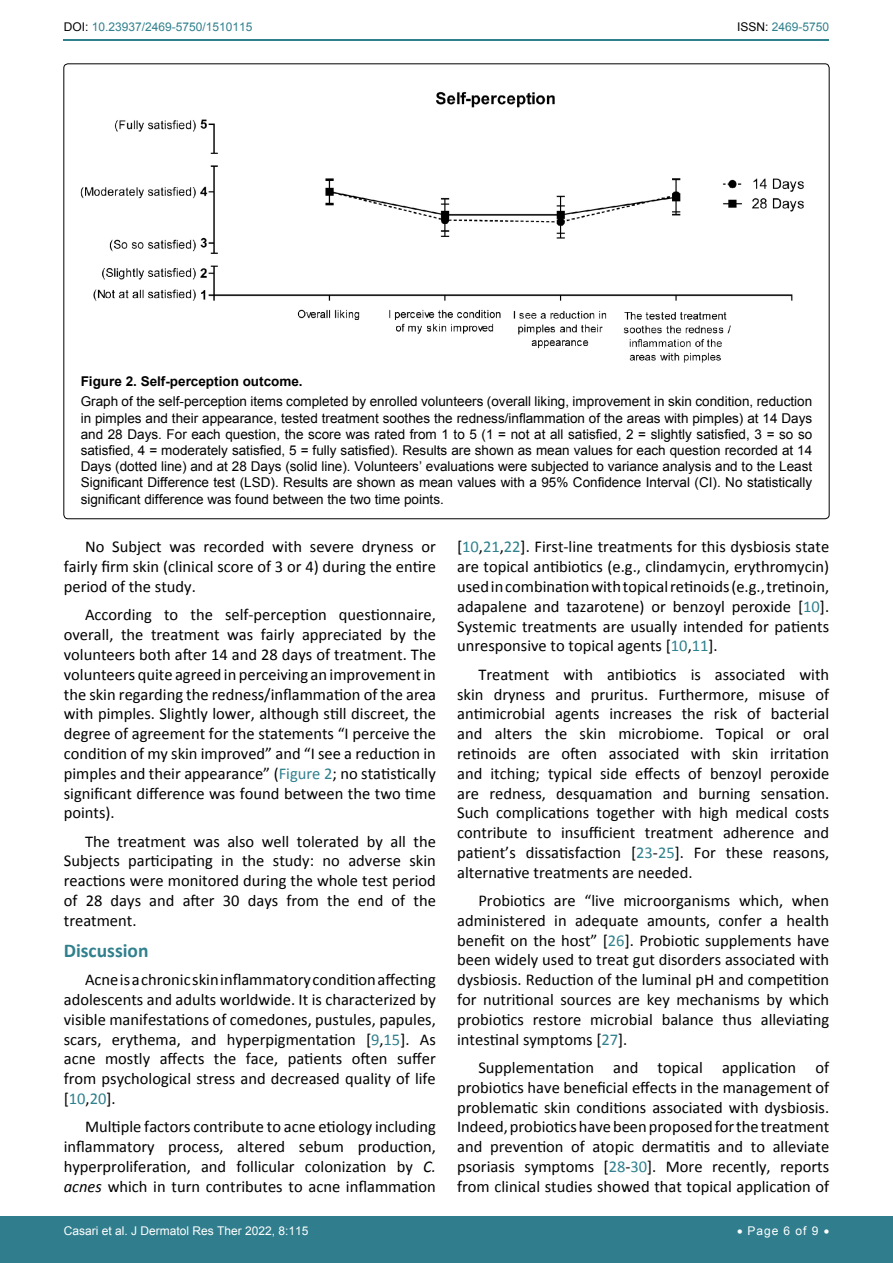
<style>
.page{position:relative;width:893px;height:1263px;background:#fff}
.page>*{position:absolute;margin:0;border:0;box-sizing:border-box;transform-origin:0 0}
.t1{font:700 19.5px "Calibri";color:#30808d}
.t2{font:16.5px/19.8px "Calibri";color:#000;text-align:justify}
.t3{font:13.5px/16.2px "Arial";color:#000;text-align:justify}
.t4{font:700 13.5px "Arial";color:#000}
.t5{font:12px "Arial";color:#fff}
.t6{font:12px "Arial";color:#30808d}
.s1{color:#000}
.s2{color:#30808d}
.s3{font-style:italic}
</style>
<div class="page">
<hr style="left:64px;top:40px;width:765px;height:1px;background:#30808d">
<div style="left:0;top:1217px;width:893px;height:46px;background:#307d8d"></div>
<img style="left:81px;top:91px;width:723px;height:272px">
<p class="t6" style="left:64px;top:19px;width:190px"><span class="s1">DOI:</span> 10.23937/2469-5750/1510115</p>
<p class="t6" style="left:737px;top:19px;width:94px"><span class="s1">ISSN:</span> 2469-5750</p>
<p class="t4" style="left:81px;top:372px;width:224px">Figure 2. Self-perception outcome.</p>
<p class="t3" style="left:81px;top:394px;width:733px">Graph of the self-perception items completed by enrolled volunteers (overall liking, improvement in skin condition, reduction in pimples and their appearance, tested treatment soothes the redness/inflammation of the areas with pimples) at 14 Days and 28 Days. For each question, the score was rated from 1 to 5 (1 = not at all satisfied, 2 = slightly satisfied, 3 = so so satisfied, 4 = moderately satisfied, 5 = fully satisfied). Results are shown as mean values for each question recorded at 14<br>Days (dotted line) and at 28 Days (solid line). Volunteers’ evaluations were subjected to variance analysis and to the Least Significant Difference test (LSD). Results are shown as mean values with a 95% Confidence Interval (CI). No statistically significant difference was found between the two time points.</p>
<p class="t2" style="left:64px;top:537px;width:374px;text-indent:21px">No Subject was recorded with severe dryness or fairly firm skin (clinical score of 3 or 4) during the entire period of the study.</p>
<p class="t2" style="left:64px;top:605px;width:374px;text-indent:21px">According to the self-perception questionnaire, overall, the treatment was fairly appreciated by the volunteers both after 14 and 28 days of treatment. The volunteers quite agreed in perceiving an improvement in the skin regarding the redness/inflammation of the area with pimples. Slightly lower, although still discreet, the degree of agreement for the statements “I perceive the condition of my skin improved” and “I see a reduction in pimples and their appearance” (<span class="s2">Figure 2</span>; no statistically significant difference was found between the two time points).</p>
<p class="t2" style="left:64px;top:831px;width:374px;text-indent:21px">The treatment was also well tolerated by all the Subjects participating in the study: no adverse skin reactions were monitored during the whole test period of 28 days and after 30 days from the end of the treatment.</p>
<p class="t1" style="left:64px;top:938px;width:86px">Discussion</p>
<p class="t2" style="left:64px;top:970px;width:374px;text-indent:21px">Acne is a chronic skin inflammatory condition affecting adolescents and adults worldwide. It is characterized by visible manifestations of comedones, pustules, papules, scars, erythema, and hyperpigmentation [<span class="s2">9</span>,<span class="s2">15</span>]. As acne mostly affects the face, patients often suffer from psychological stress and decreased quality of life [<span class="s2">10</span>,<span class="s2">20</span>].</p>
<p class="t2" style="left:64px;top:1117px;width:374px;text-indent:21px">Multiple factors contribute to acne etiology including inflammatory process, altered sebum production, hyperproliferation, and follicular colonization by <span class="s3">C. acnes</span> which in turn contributes to acne inflammation</p>
<p class="t2" style="left:457px;top:537px;width:374px">[<span class="s2">10</span>,<span class="s2">21</span>,<span class="s2">22</span>]. First-line treatments for this dysbiosis state are topical antibiotics (e.g., clindamycin, erythromycin) used in combination with topical retinoids (e.g., tretinoin, adapalene and tazarotene) or benzoyl peroxide [<span class="s2">10</span>].<br>Systemic treatments are usually intended for patients unresponsive to topical agents [<span class="s2">10</span>,<span class="s2">11</span>].</p>
<p class="t2" style="left:457px;top:664px;width:374px;text-indent:21px">Treatment with antibiotics is associated with skin dryness and pruritus. Furthermore, misuse of antimicrobial agents increases the risk of bacterial and alters the skin microbiome. Topical or oral retinoids are often associated with skin irritation and itching; typical side effects of benzoyl peroxide are redness, desquamation and burning sensation.<br>Such complications together with high medical costs contribute to insufficient treatment adherence and patient’s dissatisfaction [<span class="s2">23</span>-<span class="s2">25</span>]. For these reasons, alternative treatments are needed.</p>
<p class="t2" style="left:457px;top:891px;width:374px;text-indent:21px">Probiotics are “live microorganisms which, when administered in adequate amounts, confer a health benefit on the host” [<span class="s2">26</span>]. Probiotic supplements have been widely used to treat gut disorders associated with dysbiosis. Reduction of the luminal pH and competition for nutritional sources are key mechanisms by which probiotics restore microbial balance thus alleviating intestinal symptoms [<span class="s2">27</span>].</p>
<p class="t2" style="left:457px;top:1058px;width:374px;text-indent:21px">Supplementation and topical application of probiotics have beneficial effects in the management of problematic skin conditions associated with dysbiosis.<br>Indeed, probiotics have been proposed for the treatment and prevention of atopic dermatitis and to alleviate psoriasis symptoms [<span class="s2">28</span>-<span class="s2">30</span>]. More recently, reports from clinical studies showed that topical application of</p>
<p class="t5" style="left:64px;top:1223px;width:246px">Casari et al. J Dermatol Res Ther 2022, 8:115</p>
<p class="t5" style="left:737px;top:1223px;width:94px">• Page 6 of 9 •</p>
</div>
